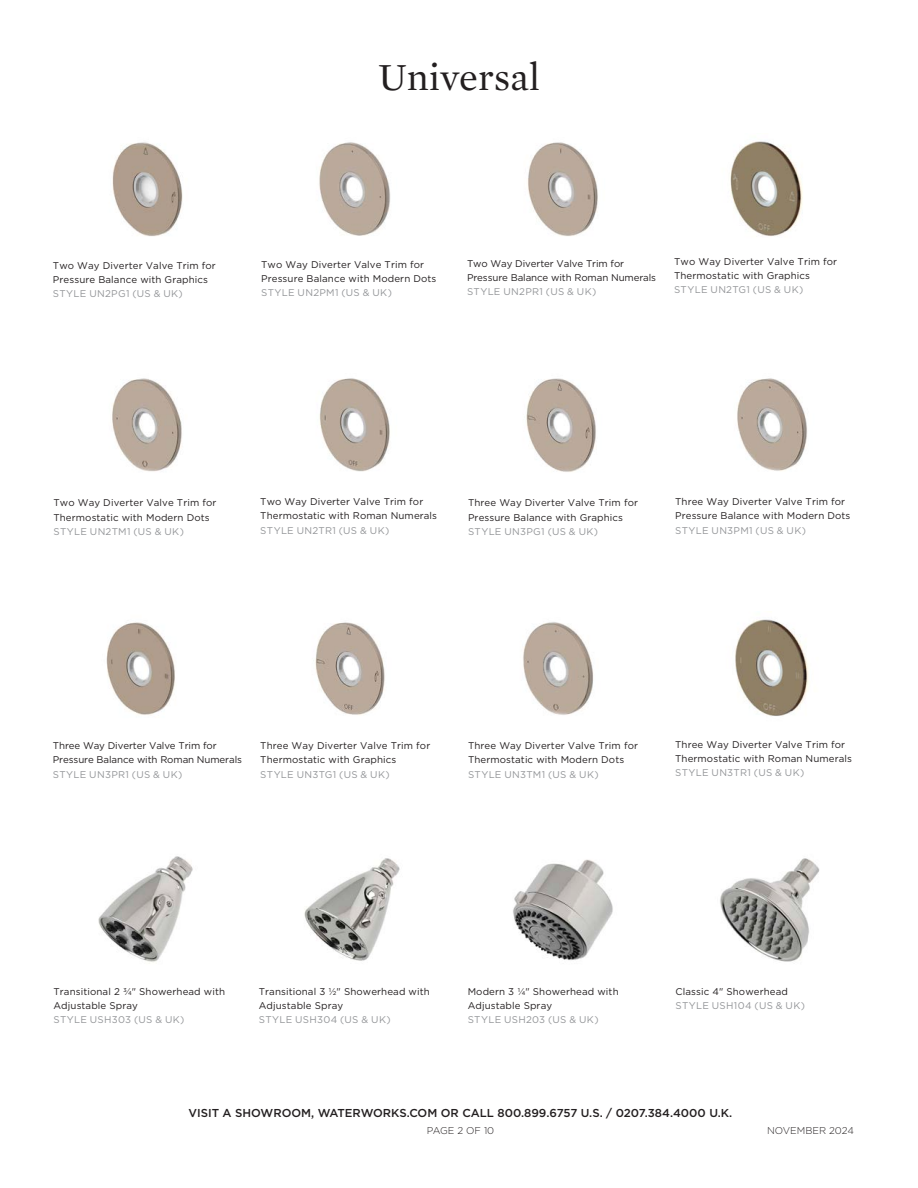
<style>
.page{position:relative;width:918px;height:1188px;background:#fff}
.page>*{position:absolute;margin:0;border:0;box-sizing:border-box;transform-origin:0 0}
.t1{font:39px "Mercury Text G1";color:#231f20}
.t2{font:500 11.55px "Gotham";color:#231f20}
.t3{font:300 9.9px "Gotham";color:#231f20}
.Text__LIGHT_-_6_5_9_5__0{font:9.75px/14.2px "Gotham";letter-spacing:.01em;color:#231f20}
.Text__product_number{font:9.75px "Gotham";letter-spacing:.03em;color:#939598}
.Text__LIGHT_-_6_5_9_5__0-2{font:9.75px/14.2px "Gotham";letter-spacing:-.01em;color:#231f20}
</style>
<div class="page">
<img style="left:112px;top:142px;width:71px;height:95px">
<img style="left:527px;top:142px;width:71px;height:94px">
<img style="left:319px;top:142px;width:72px;height:94px">
<img style="left:112px;top:378px;width:70px;height:94px">
<img style="left:319px;top:378px;width:71px;height:94px">
<img style="left:526px;top:378px;width:70px;height:94px">
<img style="left:737px;top:378px;width:70px;height:93px">
<img style="left:106px;top:622px;width:69px;height:93px">
<img style="left:315px;top:622px;width:70px;height:93px">
<img style="left:523px;top:622px;width:70px;height:93px">
<img style="left:735px;top:619px;width:74px;height:97px">
<img style="left:730px;top:141px;width:73px;height:96px">
<img style="left:304px;top:858px;width:96px;height:103px">
<img style="left:98px;top:856px;width:95px;height:106px">
<img style="left:513px;top:859px;width:100px;height:101px">
<img style="left:720px;top:858px;width:100px;height:104px">
<h1 class="t1" style="left:378px;top:49px;width:163px">Universal</h1>
<p class="Text__LIGHT_-_6_5_9_5__0" style="left:53px;top:258px;width:165px">Two Way Diverter Valve Trim for<br>Pressure Balance with Graphics</p>
<p class="Text__product_number" style="left:53px;top:287px;width:131px">STYLE UN2PG1 (US &amp; UK)</p>
<p class="Text__LIGHT_-_6_5_9_5__0" style="left:261px;top:257px;width:177px">Two Way Diverter Valve Trim for<br>Pressure Balance with Modern Dots</p>
<p class="Text__product_number" style="left:261px;top:287px;width:132px">STYLE UN2PM1 (US &amp; UK)</p>
<p class="Text__LIGHT_-_6_5_9_5__0-2" style="left:467px;top:256px;width:191px">Two Way Diverter Valve Trim for<br>Pressure Balance with Roman Numerals</p>
<p class="Text__product_number" style="left:467px;top:285px;width:131px">STYLE UN2PR1 (US &amp; UK)</p>
<p class="Text__LIGHT_-_6_5_9_5__0" style="left:674px;top:254px;width:165px">Two Way Diverter Valve Trim for<br>Thermostatic with Graphics</p>
<p class="Text__product_number" style="left:674px;top:284px;width:131px">STYLE UN2TG1 (US &amp; UK)</p>
<p class="Text__LIGHT_-_6_5_9_5__0" style="left:53px;top:496px;width:165px">Two Way Diverter Valve Trim for<br>Thermostatic with Modern Dots</p>
<p class="Text__product_number" style="left:53px;top:525px;width:132px">STYLE UN2TM1 (US &amp; UK)</p>
<p class="Text__LIGHT_-_6_5_9_5__0" style="left:260px;top:494px;width:178px">Two Way Diverter Valve Trim for<br>Thermostatic with Roman Numerals</p>
<p class="Text__product_number" style="left:260px;top:524px;width:131px">STYLE UN2TR1 (US &amp; UK)</p>
<p class="Text__LIGHT_-_6_5_9_5__0" style="left:468px;top:496px;width:172px">Three Way Diverter Valve Trim for<br>Pressure Balance with Graphics</p>
<p class="Text__product_number" style="left:468px;top:525px;width:132px">STYLE UN3PG1 (US &amp; UK)</p>
<p class="Text__LIGHT_-_6_5_9_5__0" style="left:675px;top:494px;width:177px">Three Way Diverter Valve Trim for<br>Pressure Balance with Modern Dots</p>
<p class="Text__product_number" style="left:675px;top:524px;width:132px">STYLE UN3PM1 (US &amp; UK)</p>
<p class="Text__LIGHT_-_6_5_9_5__0-2" style="left:53px;top:738px;width:191px">Three Way Diverter Valve Trim for<br>Pressure Balance with Roman Numerals</p>
<p class="Text__product_number" style="left:53px;top:768px;width:131px">STYLE UN3PR1 (US &amp; UK)</p>
<p class="Text__LIGHT_-_6_5_9_5__0" style="left:260px;top:738px;width:172px">Three Way Diverter Valve Trim for<br>Thermostatic with Graphics</p>
<p class="Text__product_number" style="left:260px;top:768px;width:131px">STYLE UN3TG1 (US &amp; UK)</p>
<p class="Text__LIGHT_-_6_5_9_5__0" style="left:468px;top:738px;width:172px">Three Way Diverter Valve Trim for<br>Thermostatic with Modern Dots</p>
<p class="Text__product_number" style="left:468px;top:768px;width:132px">STYLE UN3TM1 (US &amp; UK)</p>
<p class="Text__LIGHT_-_6_5_9_5__0" style="left:675px;top:737px;width:178px">Three Way Diverter Valve Trim for<br>Thermostatic with Roman Numerals</p>
<p class="Text__product_number" style="left:675px;top:767px;width:131px">STYLE UN3TR1 (US &amp; UK)</p>
<p class="Text__LIGHT_-_6_5_9_5__0" style="left:54px;top:984px;width:173px">Transitional 2 3/4" Showerhead with<br>Adjustable Spray</p>
<p class="Text__product_number" style="left:54px;top:1014px;width:133px">STYLE USH303 (US &amp; UK)</p>
<p class="Text__LIGHT_-_6_5_9_5__0" style="left:259px;top:984px;width:172px">Transitional 3 1/2" Showerhead with<br>Adjustable Spray</p>
<p class="Text__product_number" style="left:259px;top:1014px;width:133px">STYLE USH304 (US &amp; UK)</p>
<p class="Text__LIGHT_-_6_5_9_5__0" style="left:468px;top:984px;width:152px">Modern 3 1/4" Showerhead with<br>Adjustable Spray</p>
<p class="Text__product_number" style="left:468px;top:1014px;width:132px">STYLE USH203 (US &amp; UK)</p>
<p class="Text__LIGHT_-_6_5_9_5__0" style="left:676px;top:984px;width:114px">Classic 4" Showerhead</p>
<p class="Text__product_number" style="left:676px;top:999px;width:131px">STYLE USH104 (US &amp; UK)</p>
<p class="t2" style="left:189px;top:1106px;width:545px">VISIT A SHOWROOM, WATERWORKS.COM OR CALL 800.899.6757 U.S. / 0207.384.4000 U.K.</p>
<p class="t3" style="left:427px;top:1124px;width:69px">PAGE 2 OF 10</p>
<p class="t3" style="left:767px;top:1124px;width:88px">NOVEMBER 2024</p>
</div>
